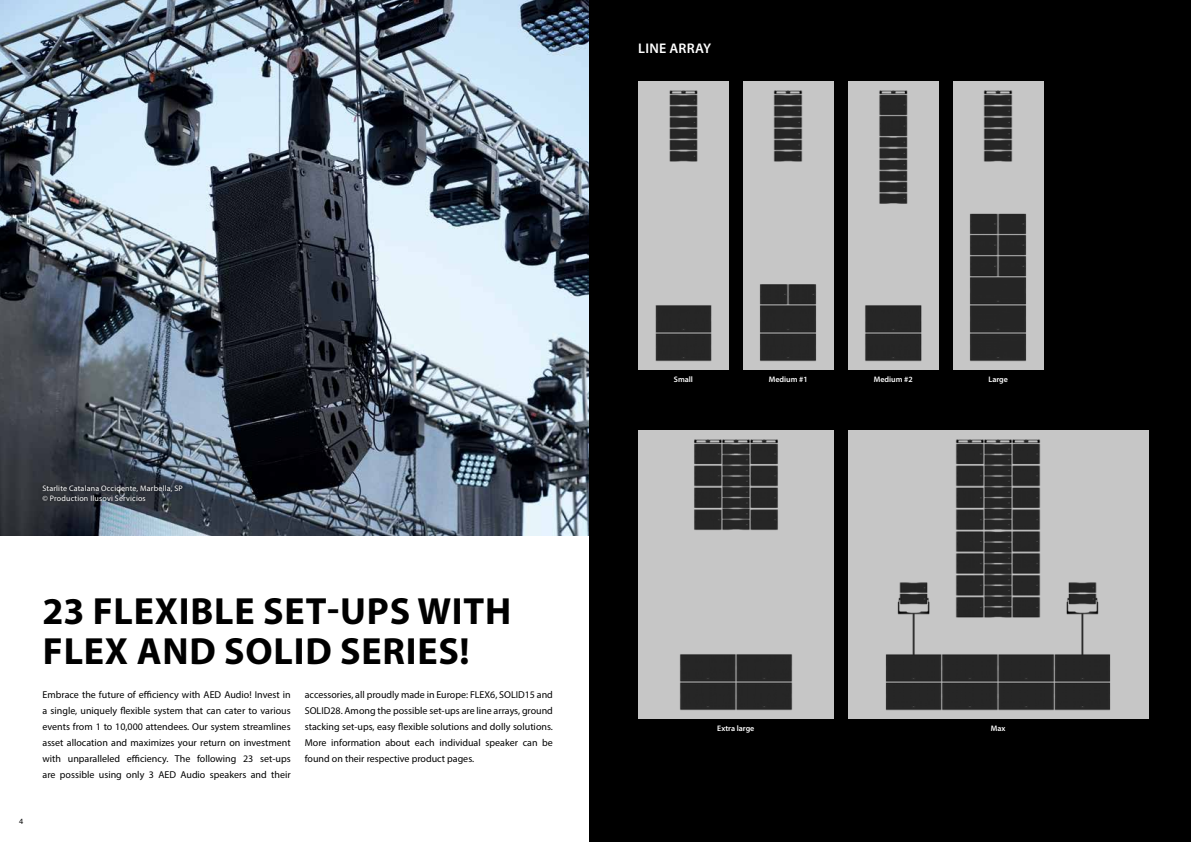
<style>
.page{position:relative;width:1191px;height:842px;background:#fff}
.page>*{position:absolute;margin:0;border:0;box-sizing:border-box;transform-origin:0 0}
.t1{font:700 38px/40px "Myriad Pro";letter-spacing:.02em;color:#000}
.t2{font:600 14px "Myriad Pro";letter-spacing:.02em;color:#fff}
.t3{font:10px/16px "Myriad Pro";color:#000;text-align:justify}
.t4{font:8px/10px "Myriad Pro";letter-spacing:.02em;color:#fff}
.t5{font:600 8px "Myriad Pro";color:#fff}
.t6{font:8px "Myriad Pro";color:#000}
</style>
<div class="page">
<img style="left:0;top:0;width:590px;height:536px">
<div style="left:40px;top:482px;width:145px;height:22px;background:#000;opacity:.6"></div>
<div style="left:590px;top:0;width:601px;height:842px;background:#000"></div>
<img style="left:638px;top:81px;width:91px;height:288px">
<img style="left:743px;top:81px;width:90px;height:288px">
<img style="left:848px;top:81px;width:90px;height:288px">
<img style="left:953px;top:81px;width:90px;height:288px">
<div style="left:638px;top:430px;width:195px;height:288px;background:#c6c6c6"></div>
<img style="left:679px;top:439px;width:114px;height:272px">
<div style="left:848px;top:430px;width:300px;height:288px;background:#c6c6c6"></div>
<img style="left:885px;top:439px;width:226px;height:272px">
<h2 class="t2" style="left:638px;top:39px;width:75px">LINE ARRAY</h2>
<p class="t4" style="left:43px;top:483px;width:142px">Starlite Catalana Occidente, Marbella, SP © Production Ilusovi Servicios</p>
<p class="t6" style="left:19px;top:816px;width:6px">4</p>
<h1 class="t1" style="left:43px;top:590px;width:470px">23 FLEXIBLE SET-UPS WITH<br>FLEX AND SOLID SERIES!</h1>
<p class="t3" style="left:43px;top:687px;width:250px">Embrace the future of efficiency with AED Audio! Invest in a single, uniquely flexible system that can cater to various events from 1 to 10,000 attendees. Our system streamlines asset allocation and maximizes your return on investment with unparalleled efficiency. The following 23 set-ups are possible using only 3 AED Audio speakers and their</p>
<p class="t3" style="left:305px;top:687px;width:250px">accessories, all proudly made in Europe: FLEX6, SOLID15 and SOLID28. Among the possible set-ups are line arrays, ground stacking set-ups, easy flexible solutions and dolly solutions.<br>More information about each individual speaker can be found on their respective product pages.</p>
<p class="t5" style="left:674px;top:375px;width:21px">Small</p>
<p class="t5" style="left:769px;top:375px;width:40px">Medium #1</p>
<p class="t5" style="left:873px;top:375px;width:40px">Medium #2</p>
<p class="t5" style="left:988px;top:375px;width:21px">Large</p>
<p class="t5" style="left:717px;top:724px;width:39px">Extra large</p>
<p class="t5" style="left:990px;top:724px;width:16px">Max</p>
</div>
